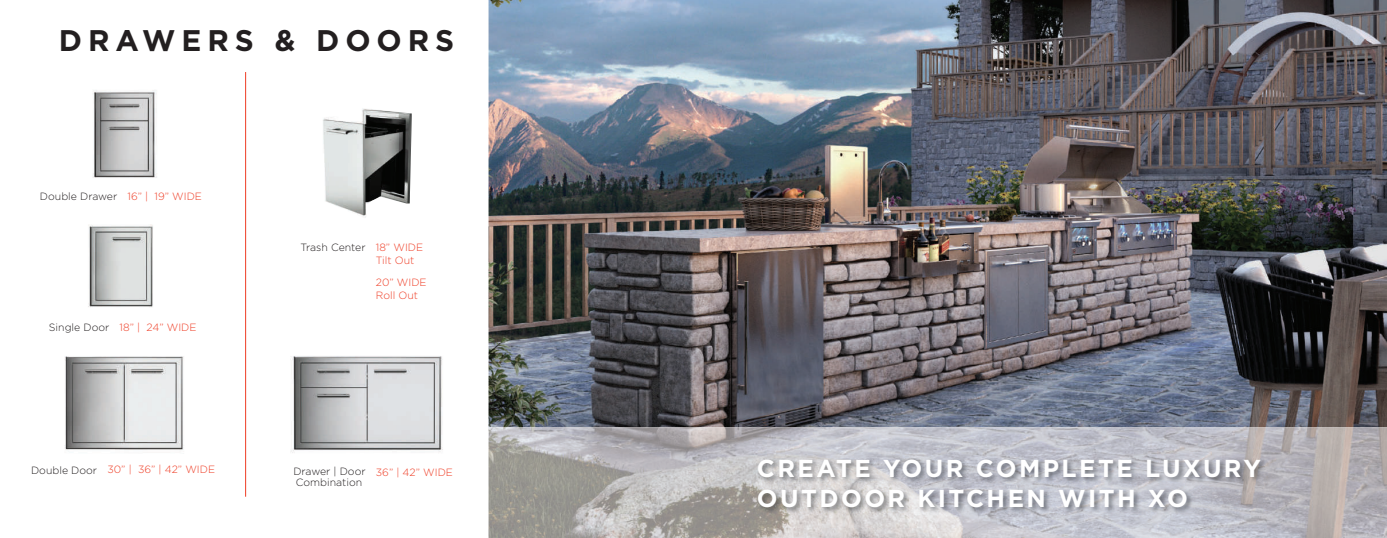
<style>
.page{position:relative;width:1387px;height:538px;background:#fff}
.page>*{position:absolute;margin:0;border:0;box-sizing:border-box;transform-origin:0 0}
.t1{font:700 29.75px "Gotham";letter-spacing:.2em;color:#231f20}
.t2{font:700 24.5px/29.8px "Gotham";letter-spacing:.1em;color:#fff}
.t3{font:300 10.5px/13.1px "Gotham";color:#ef3c24}
.t4{font:300 10.5px/11.4px "Gotham";color:#231f20}
.s1{color:#ef3c24}
.s2{color:#231f20}
</style>
<div class="page">
<img style="left:488px;top:0;width:899px;height:427px">
<img style="left:488px;top:427px;width:899px;height:110px">
<img style="left:88px;top:224px;width:65px;height:83px">
<img style="left:65px;top:356px;width:119px;height:94px">
<hr style="left:245px;top:72px;width:1px;height:424px;background:#ef3c24">
<img style="left:93px;top:90px;width:64px;height:88px">
<img style="left:757px;top:458px;width:510px;height:56px">
<img style="left:323px;top:109px;width:89px;height:109px">
<img style="left:291px;top:356px;width:152px;height:97px">
<h1 class="t1" style="left:59px;top:30px;width:397px">DRAWERS &amp; DOORS</h1>
<p class="t4" style="left:40px;top:191px;width:163px">Double Drawer <span class="s1">16” | 19” WIDE</span></p>
<p class="t3" style="left:49px;top:321px;width:149px"><span class="s2">Single Door</span> 18” | 24” WIDE</p>
<p class="t3" style="left:376px;top:241px;width:49px;text-indent:-75px"><span class="s2">Trash Center</span> 18” WIDE<br>Tilt Out</p>
<p class="t3" style="left:376px;top:276px;width:52px">20” WIDE<br>Roll Out</p>
<p class="t3" style="left:31px;top:463px;width:185px"><span class="s2">Double Door</span> 30” | 36” | 42” WIDE</p>
<h2 class="t2" style="left:757px;top:455px;width:506px">CREATE YOUR COMPLETE LUXURY<br>OUTDOOR KITCHEN WITH XO</h2>
<p class="t4" style="left:293px;top:465px;width:161px">Drawer | Door <span class="s1">36” | 42” WIDE<br></span>Combination</p>
</div>
